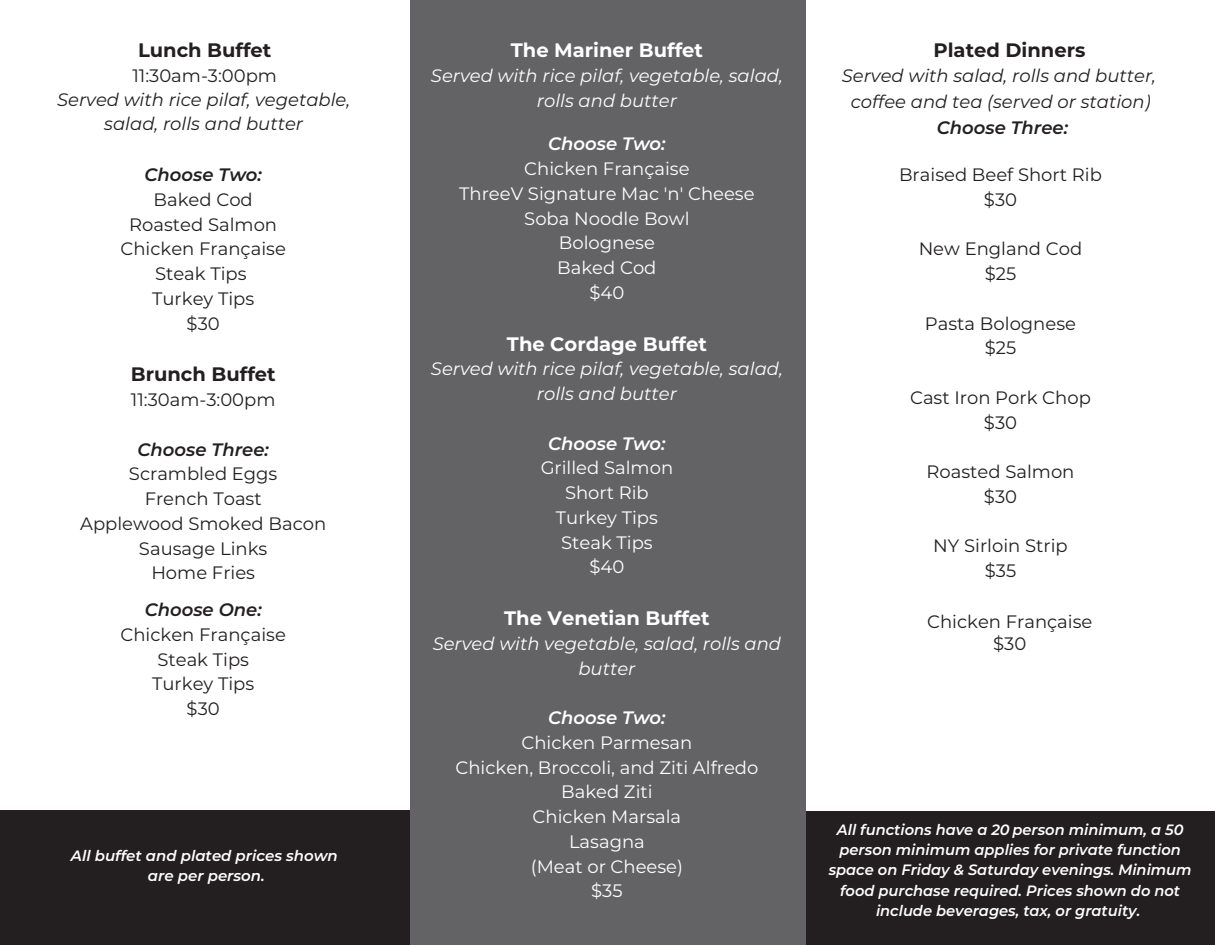
<style>
.page{position:relative;width:1215px;height:945px;background:#fff}
.page>*{position:absolute;margin:0;border:0;box-sizing:border-box;transform-origin:0 0}
.t1{font:700 19.5px "Montserrat";color:#fff}
.t2{font:700 19.5px "Montserrat";color:#231f20}
.t3{font:18px/24.8px "Montserrat";color:#231f20;text-align:center}
.t4{font:18px/24.8px "Montserrat";color:#fff;text-align:center}
.t5{font:italic 18px/24.8px "Montserrat";color:#fff;text-align:center}
.t6{font:italic 18px "Montserrat";color:#231f20}
.t7{font:italic 600 18px "Montserrat";color:#231f20}
.t8{font:italic 600 15px/20.2px "Montserrat";color:#fff;text-align:center}
.s1{font-weight:600;font-style:italic}
</style>
<div class="page">
<div style="left:805px;top:811px;width:410px;height:134px;background:#231f20"></div>
<div style="left:0;top:810px;width:410px;height:135px;background:#231f20"></div>
<div style="left:410px;top:1px;width:395px;height:944px;background:#636366"></div>
<p class="t1" style="left:511px;top:36px;width:194px">The Mariner Buffet</p>
<p class="t5" style="left:431px;top:63px;width:353px">Served with rice pilaf, vegetable, salad, rolls and butter</p>
<p class="t4" style="left:459px;top:131px;width:297px"><span class="s1">Choose Two:<br></span>Chicken Française<br>ThreeV Signature Mac 'n' Cheese<br>Soba Noodle Bowl<br>Bolognese<br>Baked Cod<br>$40</p>
<p class="t1" style="left:507px;top:330px;width:201px">The Cordage Buffet</p>
<p class="t5" style="left:431px;top:356px;width:353px">Served with rice pilaf, vegetable, salad, rolls and butter</p>
<p class="t4" style="left:541px;top:430px;width:134px"><span class="s1">Choose Two:<br></span>Grilled Salmon<br>Short Rib<br>Turkey Tips<br>Steak Tips<br>$40</p>
<p class="t1" style="left:504px;top:604px;width:207px">The Venetian Buffet</p>
<p class="t5" style="left:433px;top:631px;width:350px">Served with vegetable, salad, rolls and butter</p>
<p class="t4" style="left:455px;top:705px;width:304px"><span class="s1">Choose Two:<br></span>Chicken Parmesan<br>Chicken, Broccoli, and Ziti Alfredo<br>Baked Ziti<br>Chicken Marsala<br>Lasagna<br>(Meat or Cheese)<br>$35</p>
<p class="t2" style="left:934px;top:36px;width:153px">Plated Dinners</p>
<p class="t6" style="left:842px;top:63px;width:316px">Served with salad, rolls and butter,</p>
<p class="t7" style="left:937px;top:115px;width:133px">Choose Three:</p>
<p class="t3" style="left:899px;top:162px;width:204px">Braised Beef Short Rib $30</p>
<p class="t3" style="left:919px;top:236px;width:165px">New England Cod $25</p>
<p class="t3" style="left:925px;top:310px;width:153px">Pasta Bolognese $25</p>
<p class="t3" style="left:910px;top:385px;width:182px">Cast Iron Pork Chop $30</p>
<p class="t3" style="left:927px;top:459px;width:149px">Roasted Salmon $30</p>
<p class="t3" style="left:933px;top:533px;width:136px">NY Sirloin Strip $35</p>
<p class="t2" style="left:138px;top:36px;width:135px">Lunch Buffet</p>
<p class="t3" style="left:132px;top:63px;width:146px">11:30am-3:00pm</p>
<p class="t6" style="left:57px;top:87px;width:295px">Served with rice pilaf, vegetable,</p>
<p class="t6" style="left:851px;top:89px;width:301px">coffee and tea (served or station)</p>
<p class="t6" style="left:104px;top:111px;width:200px">salad, rolls and butter</p>
<p class="t3" style="left:121px;top:162px;width:167px"><span class="s1">Choose Two:<br></span>Baked Cod<br>Roasted Salmon<br>Chicken Française<br>Steak Tips<br>Turkey Tips<br>$30</p>
<p class="t2" style="left:131px;top:360px;width:146px">Brunch Buffet</p>
<p class="t3" style="left:131px;top:387px;width:146px">11:30am-3:00pm</p>
<p class="t3" style="left:80px;top:436px;width:248px"><span class="s1">Choose Three:<br></span>Scrambled Eggs<br>French Toast<br>Applewood Smoked Bacon<br>Sausage Links<br>Home Fries</p>
<p class="t3" style="left:121px;top:597px;width:167px"><span class="s1">Choose One:<br></span>Chicken Française<br>Steak Tips<br>Turkey Tips<br>$30</p>
<p class="t3" style="left:927px;top:611px;width:167px;line-height:21.6px">Chicken Française $30</p>
<p class="t8" style="left:829px;top:819px;width:365px">All functions have a 20 person minimum, a 50 person minimum applies for private function space on Friday &amp; Saturday evenings. Minimum food purchase required. Prices shown do not include beverages, tax, or gratuity.</p>
<p class="t8" style="left:71px;top:844px;width:268px">All buffet and plated prices shown are per person.</p>
</div>
